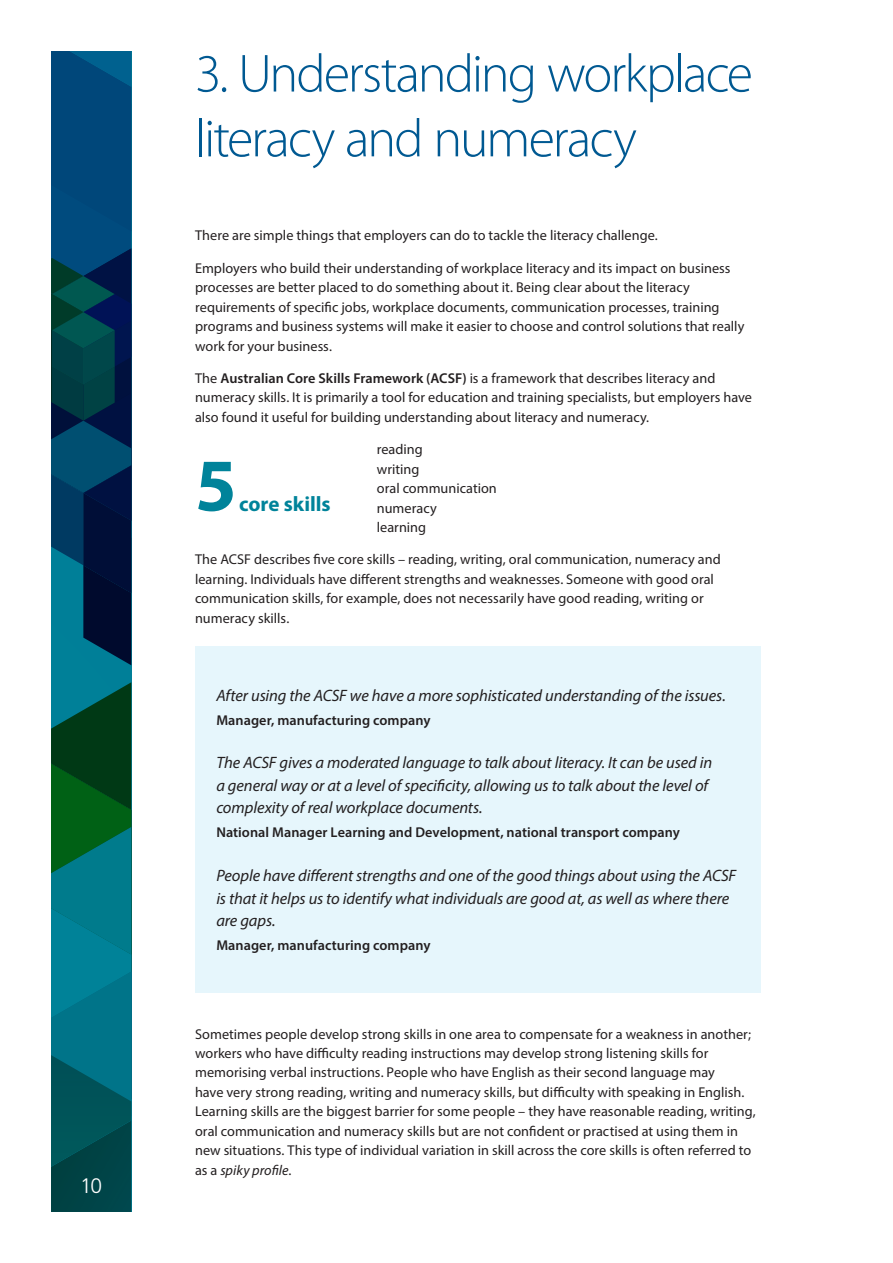
<style>
.page{position:relative;width:893px;height:1263px;background:#fff}
.page>*{position:absolute;margin:0;border:0;box-sizing:border-box;transform-origin:0 0}
.t1{font:700 75px "Myriad Pro";color:#00839a}
.t2{font:300 54px/64.8px "Myriad Pro";letter-spacing:-.035em;color:#005992}
.t3{font:700 21px "Myriad Pro";letter-spacing:-.005em;color:#00839a}
.t4{font:300 21px "Frutiger LT Std";color:#fff}
.t5{font:italic 16.5px/22.5px "Myriad Pro";letter-spacing:-.005em;color:#231f20}
.t6{font:14.25px/19.5px "Myriad Pro";color:#231f20}
.t7{font:600 14.25px "Myriad Pro";letter-spacing:.005em;color:#231f20}
.s1{font-weight:600}
.s2{font-style:italic}
</style>
<div class="page">
<svg style="left:51px;top:51px;width:80px;height:614px;background:#003d61"></svg>
<svg style="left:51px;top:682px;width:80px;height:530px;background:#00625d"></svg>
<div style="left:195px;top:646px;width:566px;height:346px;background:#e6f6fc"></div>
<h3 class="t4" style="left:80px;top:1174px;width:24px">10</h3>
<h2 class="t2" style="left:195px;top:41px;width:559px">3. Understanding workplace literacy and numeracy</h2>
<p class="t6" style="left:195px;top:226px;width:464px">There are simple things that employers can do to tackle the literacy challenge.</p>
<p class="t6" style="left:195px;top:258px;width:551px">Employers who build their understanding of workplace literacy and its impact on business processes are better placed to do something about it. Being clear about the literacy requirements of specific jobs, workplace documents, communication processes, training programs and business systems will make it easier to choose and control solutions that really work for your business.</p>
<p class="t6" style="left:195px;top:368px;width:558px">The <span class="s1">Australian Core Skills Framework (ACSF)</span> is a framework that describes literacy and numeracy skills. It is primarily a tool for education and training specialists, but employers have also found it useful for building understanding about literacy and numeracy.</p>
<h1 class="t1" style="left:195px;top:436px;width:43px">5</h1>
<p class="t6" style="left:377px;top:439px;width:122px">reading<br>writing<br>oral communication numeracy<br>learning</p>
<p class="t6" style="left:195px;top:550px;width:527px">The ACSF describes five core skills – reading, writing, oral communication, numeracy and learning. Individuals have different strengths and weaknesses. Someone with good oral communication skills, for example, does not necessarily have good reading, writing or numeracy skills.</p>
<h3 class="t3" style="left:239px;top:490px;width:93px">core skills</h3>
<p class="t5" style="left:216px;top:684px;width:511px">After using the ACSF we have a more sophisticated understanding of the issues.</p>
<p class="t7" style="left:216px;top:711px;width:216px">Manager, manufacturing company</p>
<p class="t5" style="left:216px;top:751px;width:497px">The ACSF gives a moderated language to talk about literacy. It can be used in a general way or at a level of specificity, allowing us to talk about the level of complexity of real workplace documents.</p>
<p class="t7" style="left:216px;top:823px;width:465px">National Manager Learning and Development, national transport company</p>
<p class="t5" style="left:216px;top:864px;width:521px">People have different strengths and one of the good things about using the ACSF is that it helps us to identify what individuals are good at, as well as where there are gaps.</p>
<p class="t7" style="left:216px;top:936px;width:216px">Manager, manufacturing company</p>
<p class="t6" style="left:195px;top:1024px;width:562px">Sometimes people develop strong skills in one area to compensate for a weakness in another; workers who have difficulty reading instructions may develop strong listening skills for memorising verbal instructions. People who have English as their second language may<br>have very strong reading, writing and numeracy skills, but difficulty with speaking in English.<br>Learning skills are the biggest barrier for some people – they have reasonable reading, writing, oral communication and numeracy skills but are not confident or practised at using them in new situations. This type of individual variation in skill across the core skills is often referred to as a <span class="s2">spiky profile</span>.</p>
</div>
